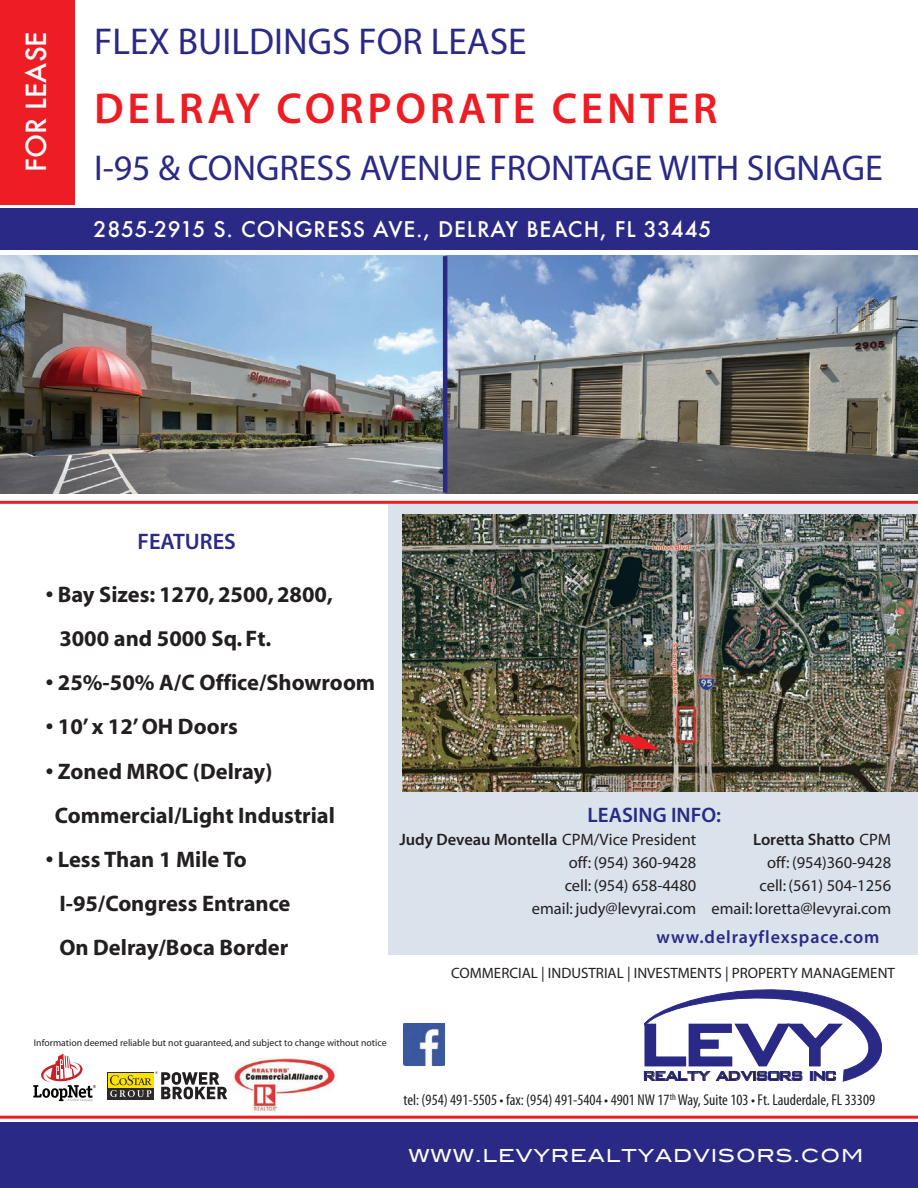
<style>
.page{position:relative;width:918px;height:1188px;background:#fff}
.page>*{position:absolute;margin:0;border:0;box-sizing:border-box;transform-origin:0 0}
.t1{font:600 43.5px "Myriad Pro";letter-spacing:.085em;color:#ee1d23}
.t2{font:37.5px "Myriad";color:#2a2a86}
.t3{font:36px "Myriad";color:#2a2a86}
.t4{font:500 27px "Futura";color:#fff}
.t5{font:700 22.5px/44.1px "Myriad";color:#231f20}
.t6{font:600 22.5px "Myriad Pro";color:#2a2a86}
.t7{font:500 21px "Futura";letter-spacing:.04em;color:#fff}
.t8{font:600 21px "Myriad Pro";color:#2a2a86}
.t9{font:18px "Blair Md ITCTT Medium";letter-spacing:.05em;color:#fff}
.t10{font:600 18px "Myriad Pro";letter-spacing:.05em;color:#2a2a86}
.t11{font:17.1px "Fortis S Caps SSK";color:#231f20}
.t12{font:16.5px/22.8px "Myriad";color:#231f20;text-align:right}
.t13{font:600 16.5px "Myriad Pro";color:#231f20}
.t14{font:condensed 15.75px "Myriad Pro";color:#231f20}
.t15{font:15px "Myriad";color:#231f20}
.t16{font:9.75px "Myriad";color:#231f20}
.s1{font-family:"Myriad";font-weight:400}
</style>
<div class="page">
<div style="left:0;top:0;width:75px;height:204px;background:#ee1d23"></div>
<div style="left:0;top:209px;width:918px;height:41px;background:#2a2a86"></div>
<div style="left:0;top:1123px;width:918px;height:65px;background:#2a2a86"></div>
<hr style="left:0;top:1116px;width:918px;height:3px;background:#ee1d23">
<div style="left:388px;top:504px;width:530px;height:451px;background:#dae2ec"></div>
<hr style="left:0;top:501px;width:918px;height:3px;background:#ee1d23">
<img style="left:403px;top:514px;width:515px;height:278px">
<img style="left:0;top:256px;width:445px;height:238px">
<img style="left:445px;top:256px;width:473px;height:238px">
<hr style="left:443px;top:256px;width:4px;height:237px;background:#2a2a86">
<svg style="left:644px;top:990px;width:238px;height:92px"></svg>
<svg style="left:33px;top:1054px;width:63px;height:48px"></svg>
<div style="left:108px;top:1072px;width:46px;height:27px;background:#2e292a"></div>
<div style="left:108px;top:1073px;width:45px;height:14px;background:#fbe105"></div>
<svg style="left:110px;top:1071px;width:117px;height:28px"></svg>
<img style="left:233px;top:1058px;width:103px;height:55px">
<svg style="left:613px;top:729px;width:47px;height:21px"></svg>
<img style="left:403px;top:1024px;width:42px;height:41px">
<p class="t4" style="left:21px;top:172px;width:142px;rotate:-90deg">FOR LEASE</p>
<h2 class="t2" style="left:94px;top:28px;width:434px">FLEX BUILDINGS FOR LEASE</h2>
<h1 class="t1" style="left:94px;top:92px;width:625px">DELRAY CORPORATE CENTER</h1>
<h3 class="t3" style="left:94px;top:155px;width:790px">I-95 &amp; CONGRESS AVENUE FRONTAGE WITH SIGNAGE</h3>
<p class="t7" style="left:94px;top:217px;width:619px">2855-2915 S. CONGRESS AVE., DELRAY BEACH, FL 33445</p>
<p class="t6" style="left:138px;top:533px;width:100px">FEATURES</p>
<p class="t5" style="left:59px;top:574px;width:275px;text-indent:-14px">• Bay Sizes: 1270, 2500, 2800,<br>3000 and 5000 Sq. Ft.</p>
<p class="t5" style="left:46px;top:663px;width:331px">• 25%-50% A/C Office/Showroom</p>
<p class="t5" style="left:46px;top:707px;width:194px">• 10’ x 12’OH Doors</p>
<p class="t5" style="left:55px;top:751px;width:282px;text-indent:-9px">• Zoned MROC (Delray)<br>Commercial/Light Industrial</p>
<p class="t5" style="left:59px;top:839px;width:233px;text-indent:-14px">• Less Than 1 Mile To<br>I-95/Congress Entrance<br>On Delray/Boca Border</p>
<p class="t8" style="left:588px;top:807px;width:135px">LEASING INFO:</p>
<p class="t13" style="left:399px;top:834px;width:298px">Judy Deveau Montella <span class="s1">CPM/Vice President</span></p>
<p class="t12" style="left:532px;top:853px;width:166px">off: (954) 360-9428<br>cell: (954) 658-4480 email: judy@levyrai.com</p>
<p class="t13" style="left:753px;top:834px;width:140px">Loretta Shatto <span class="s1">CPM</span></p>
<p class="t12" style="left:712px;top:853px;width:181px">off: (954)360-9428<br>cell: (561) 504-1256<br>email: loretta@levyrai.com</p>
<p class="t10" style="left:657px;top:930px;width:224px">www.delrayflexspace.com</p>
<p class="t15" style="left:451px;top:968px;width:445px">COMMERCIAL | INDUSTRIAL | INVESTMENTS | PROPERTY MANAGEMENT</p>
<p class="t16" style="left:34px;top:1039px;width:354px">Information deemed reliable but not guaranteed, and subject to change without notice</p>
<p class="t11" style="left:644px;top:1067px;width:194px">REALTY ADVISORS INC</p>
<p class="t14" style="left:403px;top:1094px;width:473px">tel: (954) 491-5505 • fax: (954) 491-5404 • 4901 NW 17<sup>th</sup> Way, Suite 103 • Ft. Lauderdale, FL 33309</p>
<p class="t9" style="left:408px;top:1141px;width:457px">WWW.LEVYREALTYADVISORS.COM</p>
</div>
